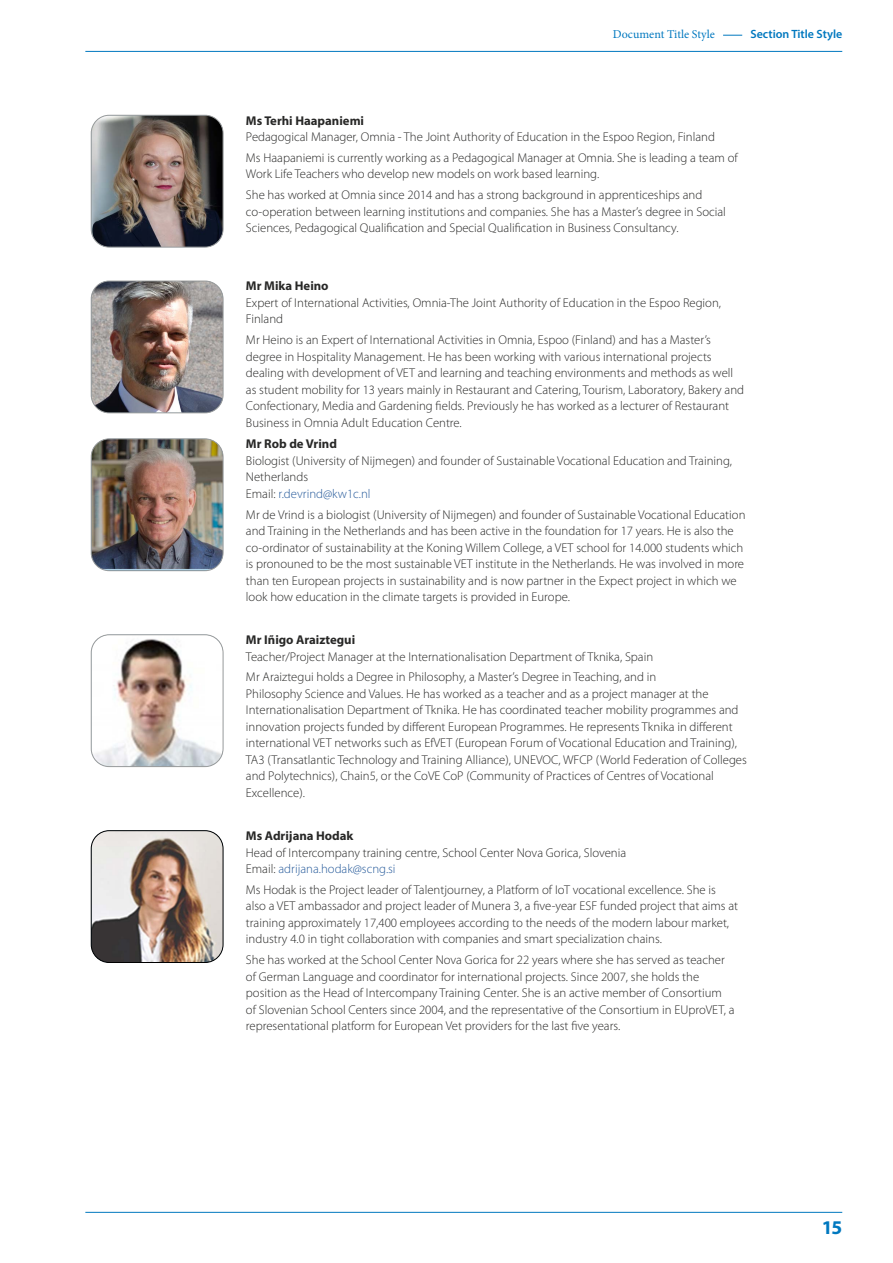
<style>
.page{position:relative;width:893px;height:1263px;background:#fff}
.page>*{position:absolute;margin:0;border:0;box-sizing:border-box;transform-origin:0 0}
.t1{font:700 19.5px "Myriad Pro";color:#0078bf}
.t2{font:300 12.75px/16.5px "Myriad Pro";color:#282827}
.t3{font:700 12.75px "Myriad Pro";color:#282827}
.t4{font:12px "Minion Pro";color:#0078bf}
.t5{font:600 12px "Myriad Pro";color:#0078bf}
.s1{color:#275b9b}
</style>
<div class="page">
<hr style="left:85px;top:51px;width:757px;height:1px;background:#0078bf">
<svg style="left:723px;top:35px;width:19px;height:1px"></svg>
<hr style="left:85px;top:1212px;width:757px;height:1px;background:#0078bf">
<img style="left:91px;top:115px;width:132px;height:132px">
<div style="left:91px;top:115px;width:132px;height:132px;border:1px solid #9d9d9c;border-radius:18px"></div>
<img style="left:91px;top:281px;width:132px;height:132px">
<div style="left:91px;top:281px;width:132px;height:132px;border:1px solid #9d9d9c;border-radius:18px"></div>
<img style="left:91px;top:439px;width:132px;height:131px">
<div style="left:91px;top:439px;width:132px;height:132px;border:1px solid #9d9d9c;border-radius:18px"></div>
<img style="left:91px;top:635px;width:132px;height:132px">
<div style="left:91px;top:635px;width:132px;height:132px;border:1px solid #9d9d9c;border-radius:18px"></div>
<img style="left:91px;top:831px;width:132px;height:131px">
<div style="left:91px;top:830px;width:132px;height:133px;border:1px solid #000;border-radius:18px"></div>
<p class="t4" style="left:613px;top:26px;width:104px">Document Title Style</p>
<p class="t5" style="left:750px;top:27px;width:93px">Section Title Style</p>
<p class="t3" style="left:246px;top:112px;width:120px">Ms Terhi Haapaniemi</p>
<p class="t2" style="left:246px;top:126px;width:493px;line-height:20.7px">Pedagogical Manager, Omnia - The Joint Authority of Education in the Espoo Region, Finland<br>Ms Haapaniemi is currently working as a Pedagogical Manager at Omnia. She is leading a team of</p>
<p class="t2" style="left:246px;top:164px;width:458px;line-height:20.7px">Work Life Teachers who develop new models on work based learning.<br>She has worked at Omnia since 2014 and has a strong background in apprenticeships and</p>
<p class="t2" style="left:246px;top:203px;width:481px">co-operation between learning institutions and companies. She has a Master’s degree in Social<br>Sciences, Pedagogical Qualification and Special Qualification in Business Consultancy.</p>
<p class="t3" style="left:246px;top:278px;width:84px">Mr Mika Heino</p>
<p class="t2" style="left:246px;top:294px;width:477px">Expert of International Activities, Omnia-The Joint Authority of Education in the Espoo Region,<br>Finland</p>
<p class="t2" style="left:246px;top:332px;width:500px">Mr Heino is an Expert of International Activities in Omnia, Espoo (Finland) and has a Master’s degree in Hospitality Management. He has been working with various international projects dealing with development of VET and learning and teaching environments and methods as well as student mobility for 13 years mainly in Restaurant and Catering, Tourism, Laboratory, Bakery and Confectionary, Media and Gardening fields. Previously he has worked as a lecturer of Restaurant Business in Omnia Adult Education Centre.</p>
<p class="t3" style="left:246px;top:436px;width:93px">Mr Rob de Vrind</p>
<p class="t2" style="left:246px;top:452px;width:488px">Biologist (University of Nijmegen) and founder of Sustainable Vocational Education and Training,<br>Netherlands<br>Email: <span class="s1">r.devrind@kw1c.nl</span></p>
<p class="t2" style="left:246px;top:506px;width:501px">Mr de Vrind is a biologist (University of Nijmegen) and founder of Sustainable Vocational Education and Training in the Netherlands and has been active in the foundation for 17 years. He is also the co-ordinator of sustainability at the Koning Willem College, a VET school for 14.000 students which is pronouned to be the most sustainable VET institute in the Netherlands. He was involved in more than ten European projects in sustainability and is now partner in the Expect project in which we look how education in the climate targets is provided in Europe.</p>
<p class="t3" style="left:246px;top:631px;width:111px">Mr Iñigo Araiztegui</p>
<p class="t2" style="left:246px;top:646px;width:412px;line-height:20.7px">Teacher/Project Manager at the Internationalisation Department of Tknika, Spain<br>Mr Araiztegui holds a Degree in Philosophy, a Master’s Degree in Teaching, and in</p>
<p class="t2" style="left:246px;top:685px;width:502px">Philosophy Science and Values. He has worked as a teacher and as a project manager at the Internationalisation Department of Tknika. He has coordinated teacher mobility programmes and innovation projects funded by different European Programmes. He represents Tknika in different international VET networks such as EfVET (European Forum of Vocational Education and Training), TA3 (Transatlantic Technology and Training Alliance), UNEVOC, WFCP (World Federation of Colleges and Polytechnics), Chain5, or the CoVE CoP (Community of Practices of Centres of Vocational Excellence).</p>
<p class="t3" style="left:246px;top:827px;width:109px">Ms Adrijana Hodak</p>
<p class="t2" style="left:246px;top:844px;width:382px">Head of Intercompany training centre, School Center Nova Gorica, Slovenia<br>Email: <span class="s1">adrijana.hodak@scng.si</span></p>
<p class="t2" style="left:246px;top:881px;width:494px">Ms Hodak is the Project leader of Talentjourney, a Platform of IoT vocational excellence. She is also a VET ambassador and project leader of Munera 3, a five-year ESF funded project that aims at training approximately 17,400 employees according to the needs of the modern labour market, industry 4.0 in tight collaboration with companies and smart specialization chains.</p>
<p class="t2" style="left:246px;top:951px;width:490px">She has worked at the School Center Nova Gorica for 22 years where she has served as teacher of German Language and coordinator for international projects. Since 2007, she holds the position as the Head of Intercompany Training Center. She is an active member of Consortium of Slovenian School Centers since 2004, and the representative of the Consortium in EUproVET, a representational platform for European Vet providers for the last five years.</p>
<h1 class="t1" style="left:822px;top:1215px;width:22px">15</h1>
</div>
